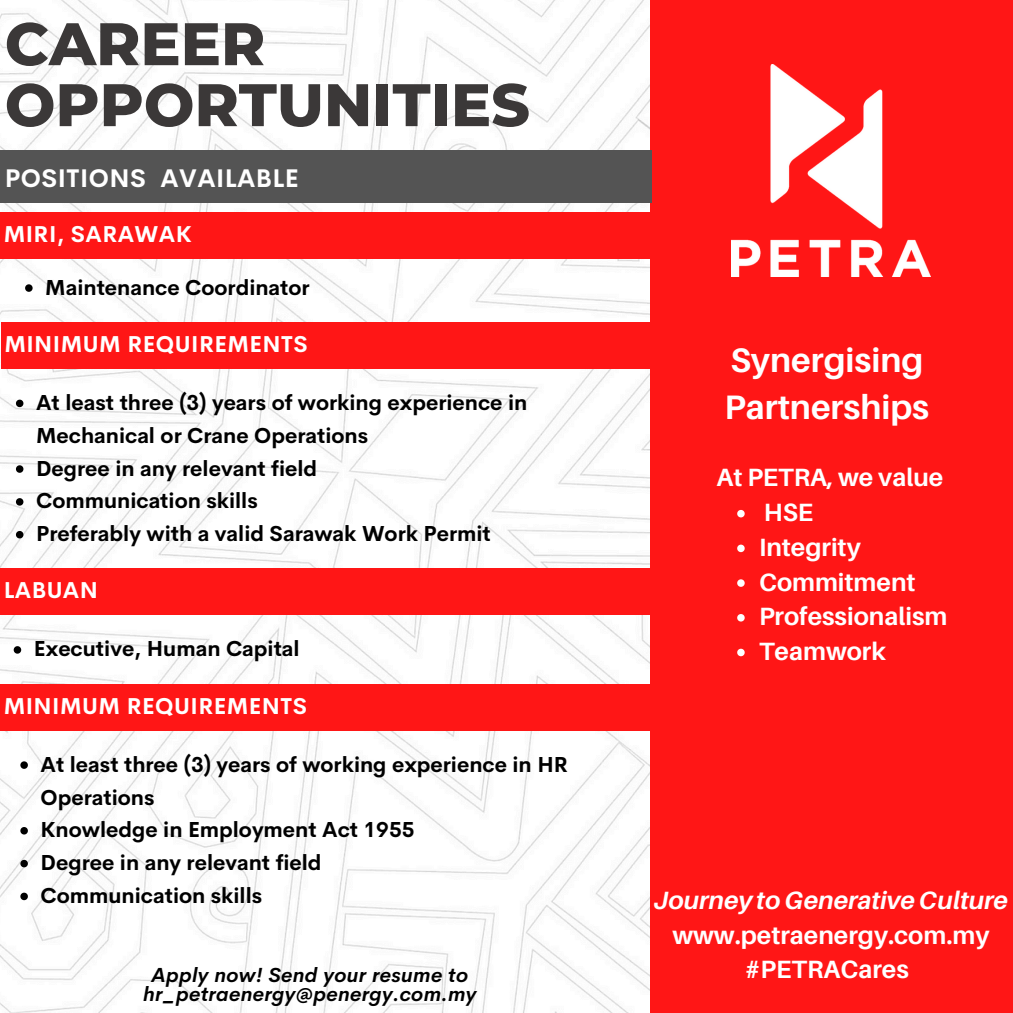
<style>
.page{position:relative;width:1013px;height:1013px;background:#fff}
.page>*{position:absolute;margin:0;border:0;box-sizing:border-box;transform-origin:0 0}
.t1{font:800 59.88px/61px "Montserrat";color:#3b3838}
.t2{font:700 33.88px/46.9px "Aileron";color:#fff}
.t3{font:700 25px "Aileron";color:#fff}
.t4{font:italic 700 25px "Aileron";color:#fff}
.t5{font:700 25px "Cerebri Sans";letter-spacing:.02em;color:#fff}
.t6{font:700 22.5px "Cerebri Sans";letter-spacing:.02em;color:#fff}
.t7{font:700 21.25px/32.8px "Cerebri Sans";color:#000}
.t8{font:italic 700 20px/19.8px "Cerebri Sans";letter-spacing:.02em;color:#000;text-align:center}
</style>
<div class="page">
<div style="left:0;top:0;width:1012px;height:1012px;background:#ff1616"></div>
<img style="left:0;top:0;width:649px;height:1012px">
<img style="left:731px;top:64px;width:199px;height:213px">
<svg style="left:25px;top:284px;width:8px;height:8px"></svg>
<div style="left:0;top:212px;width:669px;height:47px;background:#ff1616"></div>
<div style="left:0;top:150px;width:651px;height:53px;background:#545454"></div>
<svg style="left:737px;top:510px;width:7px;height:7px"></svg>
<svg style="left:737px;top:544px;width:7px;height:8px"></svg>
<svg style="left:737px;top:579px;width:7px;height:8px"></svg>
<svg style="left:737px;top:614px;width:7px;height:7px"></svg>
<svg style="left:737px;top:648px;width:7px;height:8px"></svg>
<div style="left:1px;top:322px;width:649px;height:47px;background:#ff1616"></div>
<svg style="left:16px;top:399px;width:7px;height:8px"></svg>
<svg style="left:16px;top:465px;width:7px;height:8px"></svg>
<svg style="left:16px;top:498px;width:7px;height:7px"></svg>
<svg style="left:16px;top:531px;width:7px;height:7px"></svg>
<div style="left:0;top:568px;width:669px;height:47px;background:#ff1616"></div>
<div style="left:0;top:683px;width:650px;height:47px;background:#ff1616"></div>
<svg style="left:20px;top:761px;width:8px;height:7px"></svg>
<svg style="left:20px;top:827px;width:8px;height:7px"></svg>
<svg style="left:20px;top:859px;width:8px;height:8px"></svg>
<svg style="left:20px;top:892px;width:8px;height:8px"></svg>
<svg style="left:14px;top:646px;width:7px;height:7px"></svg>
<p class="t1" style="left:5px;top:13px;width:526px">CAREER<br>OPPORTUNITIES</p>
<p class="t5" style="left:5px;top:162px;width:295px">POSITIONS AVAILABLE</p>
<p class="t6" style="left:4px;top:219px;width:189px">MIRI, SARAWAK</p>
<p class="t7" style="left:45px;top:271px;width:266px">Maintenance Coordinator</p>
<h6 class="t6" style="left:4px;top:329px;width:305px">MINIMUM REQUIREMENTS</h6>
<h2 class="t7" style="left:36px;top:386px;width:492px">At least three (3) years of working experience in<br>Mechanical or Crane Operations</h2>
<h6 class="t7" style="left:36px;top:452px;width:282px">Degree in any relevant field</h6>
<h6 class="t7" style="left:36px;top:484px;width:223px">Communication skills</h6>
<h4 class="t7" style="left:36px;top:517px;width:456px">Preferably with a valid Sarawak Work Permit</h4>
<p class="t6" style="left:4px;top:576px;width:96px">LABUAN</p>
<h4 class="t7" style="left:34px;top:632px;width:267px">Executive, Human Capital</h4>
<p class="t6" style="left:4px;top:691px;width:305px">MINIMUM REQUIREMENTS</p>
<p class="t7" style="left:41px;top:747px;width:529px">At least three (3) years of working experience in HR<br>Operations</p>
<p class="t7" style="left:41px;top:813px;width:375px">Knowledge in Employment Act 1955</p>
<p class="t7" style="left:41px;top:846px;width:282px">Degree in any relevant field</p>
<h4 class="t7" style="left:41px;top:879px;width:223px">Communication skills</h4>
<h6 class="t8" style="left:143px;top:964px;width:335px">Apply now! Send your resume to hr_petraenergy@penergy.com.my</h6>
<p class="t2" style="left:724px;top:336px;width:206px">Synergising<br>Partnerships</p>
<p class="t3" style="left:716px;top:462px;width:228px">At PETRA, we value</p>
<p class="t3" style="left:764px;top:497px;width:51px">HSE</p>
<p class="t3" style="left:759px;top:531px;width:103px">Integrity</p>
<p class="t3" style="left:759px;top:566px;width:158px">Commitment</p>
<p class="t3" style="left:759px;top:601px;width:190px">Professionalism</p>
<h3 class="t3" style="left:759px;top:635px;width:128px">Teamwork</h3>
<h4 class="t4" style="left:654px;top:885px;width:356px">Journey to Generative Culture</h4>
<p class="t3" style="left:672px;top:919px;width:318px">www.petraenergy.com.my</p>
<p class="t3" style="left:745px;top:954px;width:165px">#PETRACares</p>
</div>
